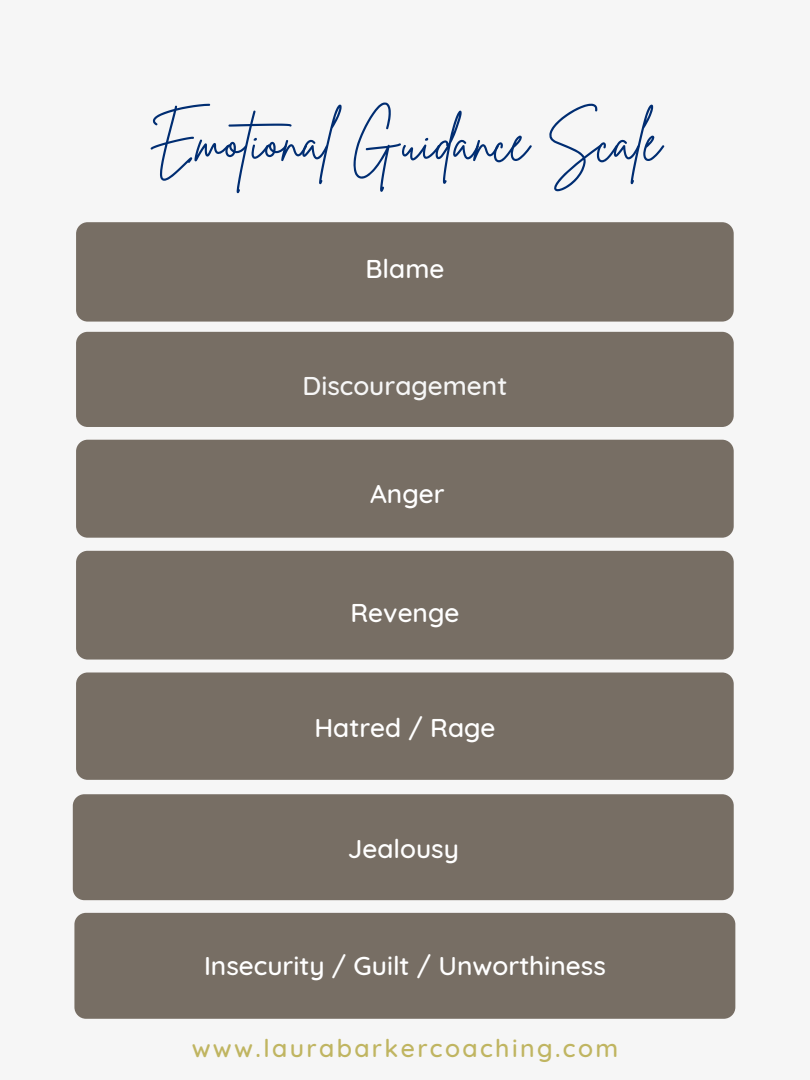
<style>
.page{position:relative;width:810px;height:1080px;background:#f6f6f6}
.page>*{position:absolute;margin:0;border:0;box-sizing:border-box;transform-origin:0 0}
.t1{font:56.25px "Brittany Signature";color:#002d72}
.t2{font:500 26.25px "Quicksand";color:#fff}
.t3{font:500 26.25px "Quicksand";color:#f6f6f6}
.t4{font:500 24.81px "Quicksand";letter-spacing:.095em;color:#c0b561}
</style>
<div class="page">
<div style="left:76px;top:222px;width:658px;height:100px;background:#776e64;border-radius:12px"></div>
<div style="left:76px;top:332px;width:658px;height:95px;background:#776e64;border-radius:12px"></div>
<div style="left:76px;top:440px;width:658px;height:98px;background:#776e64;border-radius:12px"></div>
<div style="left:76px;top:551px;width:658px;height:109px;background:#776e64;border-radius:12px"></div>
<div style="left:76px;top:673px;width:658px;height:107px;background:#776e64;border-radius:12px"></div>
<div style="left:73px;top:794px;width:661px;height:106px;background:#776e64;border-radius:12px"></div>
<div style="left:74px;top:913px;width:661px;height:106px;background:#776e64;border-radius:12px"></div>
<p class="t1" style="left:149px;top:105px;width:514px">Emotional Guidance Scale</p>
<p class="t2" style="left:366px;top:252px;width:80px">Blame</p>
<p class="t3" style="left:303px;top:369px;width:206px">Discouragement</p>
<p class="t2" style="left:370px;top:476px;width:76px">Anger</p>
<p class="t2" style="left:350px;top:596px;width:111px">Revenge</p>
<p class="t2" style="left:314px;top:711px;width:183px">Hatred / Rage</p>
<p class="t2" style="left:348px;top:832px;width:113px">Jealousy</p>
<p class="t2" style="left:204px;top:949px;width:403px">Insecurity / Guilt / Unworthiness</p>
<p class="t4" style="left:192px;top:1032px;width:428px">www.laurabarkercoaching.com</p>
</div>
